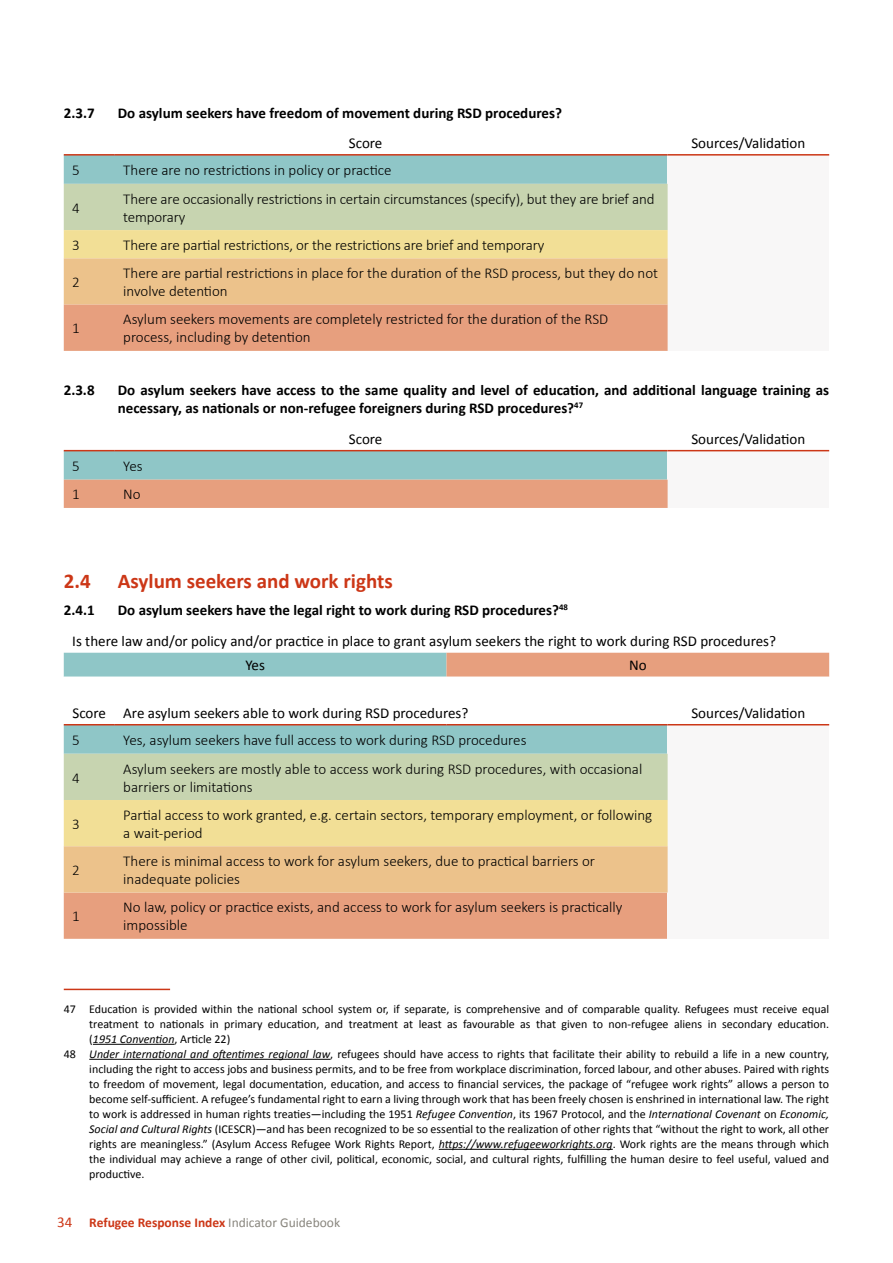
<style>
.page{position:relative;width:893px;height:1263px;background:#fff}
.page>*{position:absolute;margin:0;border:0;box-sizing:border-box;transform-origin:0 0}
.t1{font:700 21px "Calibri";color:#cc3717}
.t2{font:300 15px/18px "Calibri";color:#000}
.t3{font:15px/30.9px "Calibri";color:#000}
.t4{font:700 15px/18px "Calibri";color:#000}
.t5{font:700 13.5px "Calibri";color:#cc3717}
.t6{font:12px "Calibri";color:#000}
.t7{font:italic 12px "Calibri";color:#000}
.s1{font-weight:700}
.s2{font-style:normal}
.s3{font-style:italic}
.s4{font-weight:400;font-size:15px}
.s5{font-weight:400;color:#88857d}
</style>
<div class="page">
<div style="left:668px;top:155px;width:161px;height:196px;background:#f8f7f7"></div>
<svg style="left:64px;top:156px;width:604px;height:195px;background:#d5c29b"></svg>
<hr style="left:64px;top:154px;width:51px;height:2px;background:#cc3717">
<hr style="left:115px;top:154px;width:553px;height:2px;background:#cc3717">
<hr style="left:668px;top:154px;width:161px;height:2px;background:#cc3717">
<div style="left:668px;top:451px;width:161px;height:57px;background:#f8f7f7"></div>
<svg style="left:64px;top:451px;width:604px;height:57px;background:#bbb1a1"></svg>
<hr style="left:64px;top:450px;width:51px;height:1px;background:#cc3717">
<hr style="left:115px;top:450px;width:553px;height:1px;background:#cc3717">
<hr style="left:668px;top:450px;width:161px;height:1px;background:#cc3717">
<svg style="left:64px;top:653px;width:765px;height:286px"></svg>
<svg style="left:64px;top:677px;width:765px;height:24px"></svg>
<div style="left:668px;top:725px;width:161px;height:214px;background:#f8f7f7"></div>
<svg style="left:64px;top:754px;width:604px;height:138px;background:#e1d19b"></svg>
<hr style="left:64px;top:724px;width:51px;height:1px;background:#cc3717">
<hr style="left:115px;top:724px;width:331px;height:1px;background:#cc3717">
<hr style="left:446px;top:724px;width:222px;height:1px;background:#cc3717">
<hr style="left:668px;top:724px;width:161px;height:1px;background:#cc3717">
<hr style="left:64px;top:989px;width:106px;height:1px;background:#cc3717">
<hr style="left:93px;top:1044px;width:82px;height:1px;background:#000">
<hr style="left:89px;top:1059px;width:241px;height:1px;background:#000">
<hr style="left:439px;top:1149px;width:174px;height:1px;background:#000">
<p class="t4" style="left:64px;top:103px;width:32px">2.3.7</p>
<p class="t4" style="left:118px;top:103px;width:446px">Do asylum seekers have freedom of movement during RSD procedures?</p>
<p class="t3" style="left:349px;top:127px;width:35px">Score</p>
<p class="t3" style="left:691px;top:127px;width:115px">Sources/Validation</p>
<p class="t2" style="left:72px;top:161px;width:9px">5</p>
<p class="t2" style="left:123px;top:161px;width:270px">There are no restrictions in policy or practice</p>
<p class="t2" style="left:72px;top:198px;width:9px">4</p>
<p class="t2" style="left:123px;top:189px;width:533px">There are occasionally restrictions in certain circumstances (specify), but they are brief and temporary</p>
<p class="t2" style="left:72px;top:236px;width:9px">3</p>
<p class="t2" style="left:123px;top:236px;width:423px">There are partial restrictions, or the restrictions are brief and temporary</p>
<p class="t2" style="left:72px;top:273px;width:9px">2</p>
<p class="t2" style="left:123px;top:264px;width:536px">There are partial restrictions in place for the duration of the RSD process, but they do not involve detention</p>
<p class="t2" style="left:72px;top:319px;width:9px">1</p>
<p class="t2" style="left:123px;top:310px;width:486px">Asylum seekers movements are completely restricted for the duration of the RSD process, including by detention</p>
<p class="t4" style="left:64px;top:381px;width:32px">2.3.8</p>
<p class="t4" style="left:118px;top:381px;width:713px">Do asylum seekers have access to the same quality and level of education, and additional language training as necessary, as nationals or non-refugee foreigners during RSD procedures?<sup>47</sup></p>
<p class="t3" style="left:349px;top:423px;width:35px">Score</p>
<p class="t3" style="left:691px;top:423px;width:115px">Sources/Validation</p>
<p class="t2" style="left:72px;top:457px;width:9px">5</p>
<p class="t2" style="left:123px;top:457px;width:21px">Yes</p>
<p class="t2" style="left:72px;top:485px;width:9px">1</p>
<p class="t2" style="left:123px;top:485px;width:19px">No</p>
<h1 class="t1" style="left:64px;top:568px;width:28px">2.4</h1>
<h1 class="t1" style="left:118px;top:568px;width:276px">Asylum seekers and work rights</h1>
<p class="t4" style="left:64px;top:601px;width:32px">2.4.1</p>
<p class="t3" style="left:72px;top:594px;width:705px;text-indent:45px"><span class="s1">Do asylum seekers have the legal right to work during RSD procedures?</span><sup>48<br></sup>Is there law and/or policy and/or practice in place to grant asylum seekers the right to work during RSD procedures?</p>
<p class="t3" style="left:245px;top:649px;width:21px">Yes</p>
<p class="t3" style="left:629px;top:649px;width:19px">No</p>
<p class="t3" style="left:73px;top:697px;width:397px">Score Are asylum seekers able to work during RSD procedures?</p>
<p class="t3" style="left:691px;top:697px;width:115px">Sources/Validation</p>
<p class="t2" style="left:72px;top:731px;width:9px">5</p>
<p class="t2" style="left:123px;top:731px;width:405px">Yes, asylum seekers have full access to work during RSD procedures</p>
<p class="t2" style="left:72px;top:768px;width:9px">4</p>
<p class="t2" style="left:123px;top:759px;width:520px">Asylum seekers are mostly able to access work during RSD procedures, with occasional barriers or limitations</p>
<p class="t2" style="left:72px;top:815px;width:9px">3</p>
<p class="t2" style="left:123px;top:806px;width:530px">Partial access to work granted, e.g. certain sectors, temporary employment, or following a wait-period</p>
<p class="t2" style="left:72px;top:861px;width:9px">2</p>
<p class="t2" style="left:123px;top:852px;width:473px">There is minimal access to work for asylum seekers, due to practical barriers or inadequate policies</p>
<p class="t2" style="left:72px;top:907px;width:9px">1</p>
<p class="t2" style="left:123px;top:898px;width:500px">No law, policy or practice exists, and access to work for asylum seekers is practically impossible</p>
<p class="t6" style="left:64px;top:1001px;width:767px">47 Education is provided within the national school system or, if separate, is comprehensive and of comparable quality. Refugees must receive equal</p>
<p class="t6" style="left:89px;top:1016px;width:741px">treatment to nationals in primary education, and treatment at least as favourable as that given to non-refugee aliens in secondary education.</p>
<p class="t7" style="left:89px;top:1031px;width:143px"><span class="s2">(</span>1951 Convention<span class="s2">, Article 22)</span></p>
<p class="t6" style="left:64px;top:1046px;width:767px">48 <span class="s3">Under international and oftentimes regional law</span>, refugees should have access to rights that facilitate their ability to rebuild a life in a new country,</p>
<p class="t6" style="left:89px;top:1061px;width:741px">including the right to access jobs and business permits, and to be free from workplace discrimination, forced labour, and other abuses. Paired with rights</p>
<p class="t6" style="left:89px;top:1076px;width:741px">to freedom of movement, legal documentation, education, and access to financial services, the package of “refugee work rights” allows a person to</p>
<p class="t6" style="left:89px;top:1091px;width:741px">become self-sufficient. A refugee’s fundamental right to earn a living through work that has been freely chosen is enshrined in international law. The right</p>
<p class="t6" style="left:89px;top:1106px;width:741px">to work is addressed in human rights treaties—including the 1951 <span class="s3">Refugee Convention</span>, its 1967 Protocol, and the <span class="s3">International Covenant</span> on <span class="s3">Economic,</span></p>
<p class="t6" style="left:89px;top:1121px;width:741px"><span class="s3">Social and Cultural Rights</span> (ICESCR)—and has been recognized to be so essential to the realization of other rights that “without the right to work, all other</p>
<p class="t6" style="left:89px;top:1136px;width:741px">rights are meaningless.” (Asylum Access Refugee Work Rights Report, <span class="s3">https://www.refugeeworkrights.org</span>. Work rights are the means through which</p>
<p class="t6" style="left:89px;top:1151px;width:741px">the individual may achieve a range of other civil, political, economic, social, and cultural rights, fulfilling the human desire to feel useful, valued and</p>
<p class="t6" style="left:89px;top:1166px;width:57px">productive.</p>
<p class="t5" style="left:57px;top:1214px;width:285px"><span class="s4">34</span> Refugee Response Index <span class="s5">Indicator Guidebook</span></p>
</div>
